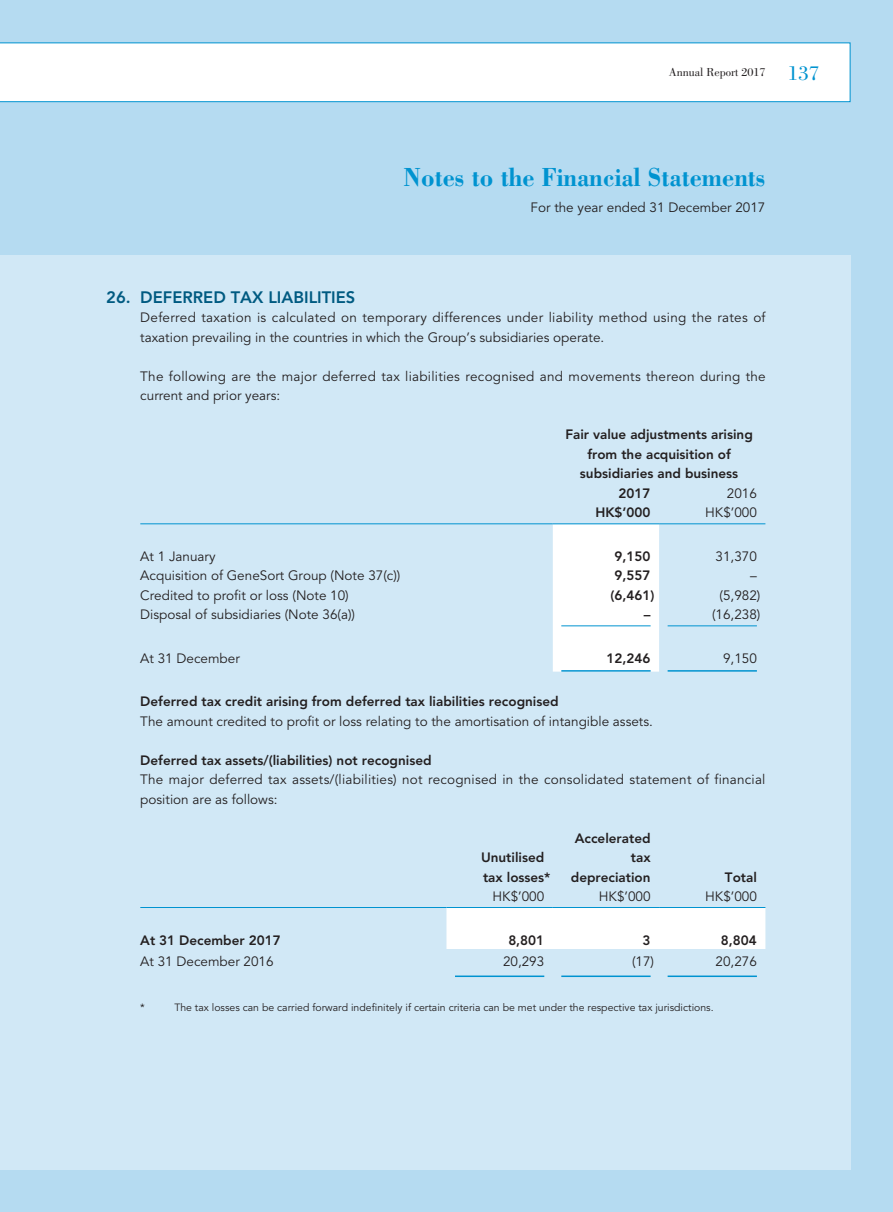
<style>
.page{position:relative;width:893px;height:1212px;background:#b5dbf1}
.page>*{position:absolute;margin:0;border:0;box-sizing:border-box;transform-origin:0 0}
.t1{font:700 27px "Bodoni Std";color:#0093d0;scale:.9 1}
._01_H1{font:800 16.5px "Avenir LT Std";color:#005a81}
._00_txt{font:13.5px/19.5px "Avenir LT Std";letter-spacing:.015em;color:#231f20}
._50_Table_txt{font:13.5px "Avenir LT Std";color:#231f20}
._50_Table_txt-2{font:800 13.5px/19.5px "Avenir LT Std";color:#231f20;text-align:center}
._00_txt-2{font:800 13.5px "Avenir LT Std";color:#231f20}
.t2{font:12px "Bodoni Std";color:#231f20}
._06_Notes{font:10.5px "Avenir LT Std";color:#231f20}
.s1{font-size:21px;color:#0093d0}
</style>
<div class="page">
<div style="left:0;top:43px;width:850px;height:59px;background:#fff"></div>
<div style="left:0;top:255px;width:850px;height:914px;background:#d1e8f6"></div>
<div style="left:553px;top:524px;width:106px;height:148px;background:#fff"></div>
<hr style="left:140px;top:523px;width:413px;height:1px;background:#0093d0">
<hr style="left:553px;top:523px;width:106px;height:1px;background:#0093d0">
<hr style="left:659px;top:523px;width:106px;height:1px;background:#0093d0">
<hr style="left:561px;top:625px;width:90px;height:1px;background:#0093d0">
<hr style="left:668px;top:625px;width:89px;height:1px;background:#0093d0">
<hr style="left:561px;top:670px;width:90px;height:2px;background:#0093d0">
<hr style="left:668px;top:670px;width:89px;height:2px;background:#0093d0">
<div style="left:446px;top:908px;width:319px;height:41px;background:#fff"></div>
<hr style="left:140px;top:907px;width:306px;height:1px;background:#0093d0">
<hr style="left:446px;top:907px;width:107px;height:1px;background:#0093d0">
<hr style="left:553px;top:907px;width:106px;height:1px;background:#0093d0">
<hr style="left:659px;top:907px;width:106px;height:1px;background:#0093d0">
<hr style="left:455px;top:975px;width:89px;height:2px;background:#0093d0">
<hr style="left:561px;top:975px;width:90px;height:2px;background:#0093d0">
<hr style="left:668px;top:975px;width:89px;height:2px;background:#0093d0">
<p class="t2" style="left:669px;top:66px;width:152px">Annual Report 2017 <span class="s1">137</span></p>
<h1 class="t1" style="left:404px;top:160px;width:403px">Notes to the Financial Statements</h1>
<p class="_00_txt" style="left:531px;top:198px;width:236px">For the year ended 31 December 2017</p>
<p class="_01_H1" style="left:106px;top:287px;width:251px">26. DEFERRED TAX LIABILITIES</p>
<p class="_00_txt" style="left:140px;top:308px;width:627px">Deferred taxation is calculated on temporary differences under liability method using the rates of taxation prevailing in the countries in which the Group’s subsidiaries operate.</p>
<p class="_00_txt" style="left:140px;top:367px;width:627px">The following are the major deferred tax liabilities recognised and movements thereon during the current and prior years:</p>
<p class="_50_Table_txt-2" style="left:565px;top:425px;width:189px">Fair value adjustments arising from the acquisition of subsidiaries and business</p>
<p class="_50_Table_txt-2" style="left:619px;top:483px;width:33px">2017</p>
<p class="_50_Table_txt" style="left:727px;top:485px;width:32px">2016</p>
<p class="_50_Table_txt-2" style="left:595px;top:503px;width:57px">HK$’000</p>
<p class="_50_Table_txt" style="left:705px;top:505px;width:53px">HK$’000</p>
<p class="_50_Table_txt" style="left:140px;top:548px;width:77px">At 1 January</p>
<p class="_50_Table_txt-2" style="left:615px;top:546px;width:37px">9,150</p>
<p class="_50_Table_txt" style="left:716px;top:548px;width:43px">31,370</p>
<p class="_50_Table_txt" style="left:140px;top:568px;width:262px">Acquisition of GeneSort Group (Note 37(c))</p>
<p class="_50_Table_txt-2" style="left:615px;top:566px;width:37px">9,557</p>
<p class="_50_Table_txt" style="left:750px;top:568px;width:8px">–</p>
<p class="_50_Table_txt" style="left:140px;top:587px;width:210px">Credited to profit or loss (Note 10)</p>
<p class="_50_Table_txt-2" style="left:611px;top:585px;width:45px">(6,461)</p>
<p class="_50_Table_txt" style="left:720px;top:587px;width:42px">(5,982)</p>
<p class="_50_Table_txt" style="left:140px;top:607px;width:216px">Disposal of subsidiaries (Note 36(a))</p>
<p class="_50_Table_txt-2" style="left:644px;top:605px;width:8px">–</p>
<p class="_50_Table_txt" style="left:712px;top:607px;width:50px">(16,238)</p>
<p class="_50_Table_txt" style="left:140px;top:650px;width:101px">At 31 December</p>
<p class="_50_Table_txt-2" style="left:607px;top:648px;width:45px">12,246</p>
<p class="_50_Table_txt" style="left:723px;top:650px;width:35px">9,150</p>
<p class="_00_txt-2" style="left:140px;top:693px;width:420px">Deferred tax credit arising from deferred tax liabilities recognised</p>
<p class="_00_txt" style="left:140px;top:711px;width:514px">The amount credited to profit or loss relating to the amortisation of intangible assets.</p>
<p class="_00_txt-2" style="left:140px;top:752px;width:293px">Deferred tax assets/(liabilities) not recognised</p>
<p class="_00_txt" style="left:140px;top:770px;width:627px">The major deferred tax assets/(liabilities) not recognised in the consolidated statement of financial position are as follows:</p>
<p class="_50_Table_txt-2" style="left:481px;top:848px;width:65px">Unutilised</p>
<p class="_50_Table_txt-2" style="left:483px;top:867px;width:69px">tax losses*</p>
<p class="_50_Table_txt-2" style="left:575px;top:828px;width:77px">Accelerated</p>
<p class="_50_Table_txt-2" style="left:631px;top:848px;width:21px">tax</p>
<p class="_50_Table_txt-2" style="left:571px;top:867px;width:81px">depreciation</p>
<p class="_50_Table_txt-2" style="left:725px;top:867px;width:33px">Total</p>
<p class="_50_Table_txt" style="left:492px;top:889px;width:53px">HK$’000</p>
<p class="_50_Table_txt" style="left:599px;top:889px;width:53px">HK$’000</p>
<p class="_50_Table_txt" style="left:705px;top:889px;width:53px">HK$’000</p>
<p class="_50_Table_txt-2" style="left:140px;top:930px;width:142px">At 31 December 2017</p>
<p class="_50_Table_txt-2" style="left:508px;top:930px;width:37px">8,801</p>
<p class="_50_Table_txt-2" style="left:643px;top:930px;width:9px">3</p>
<p class="_50_Table_txt-2" style="left:721px;top:930px;width:37px">8,804</p>
<p class="_50_Table_txt" style="left:140px;top:954px;width:135px">At 31 December 2016</p>
<p class="_50_Table_txt" style="left:503px;top:954px;width:43px">20,293</p>
<p class="_50_Table_txt" style="left:632px;top:954px;width:24px">(17)</p>
<p class="_50_Table_txt" style="left:716px;top:954px;width:43px">20,276</p>
<p class="_06_Notes" style="left:140px;top:1002px;width:6px">*</p>
<p class="_06_Notes" style="left:174px;top:1002px;width:541px">The tax losses can be carried forward indefinitely if certain criteria can be met under the respective tax jurisdictions.</p>
</div>
